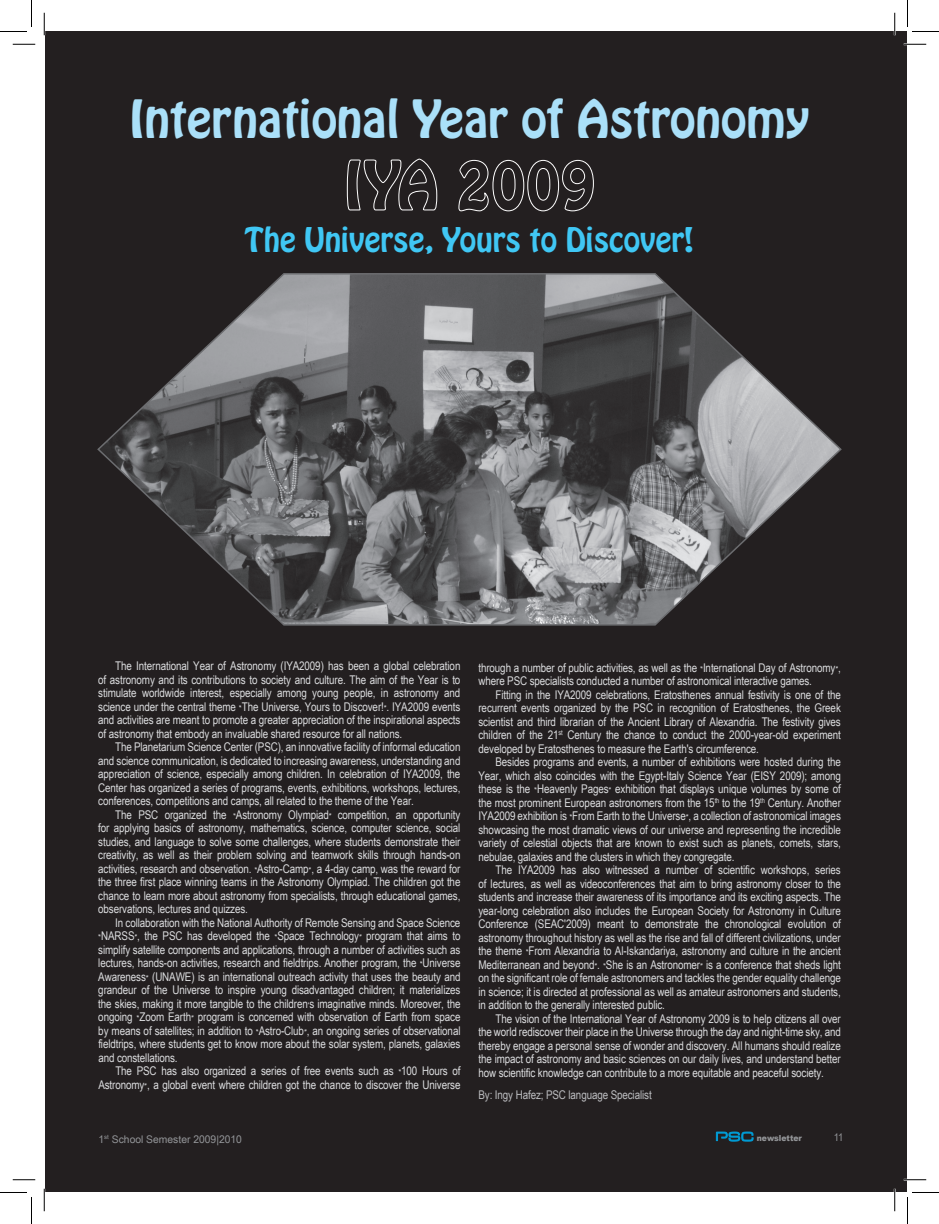
<style>
.page{position:relative;width:939px;height:1224px;background:#fff}
.page>*{position:absolute;margin:0;border:0;box-sizing:border-box;transform-origin:0 0}
.t1{font:46.5px "Hobo Std";color:#aae0f9}
.t2{font:30px "Hobo Std";color:#40c7f4}
.t3{font:12px/13.5px "Arial Narrow Special G1";letter-spacing:-.01em;color:#dcdddf;text-align:justify}
.t4{font:12px "Arial Narrow Special G1";letter-spacing:-.01em;color:#bcbdc0}
.t5{font:10.5px "Arial Narrow";color:#939598;scale:1.2 1}
.t6{font:10.5px "Arial Narrow";color:#939598;scale:1.1 1}
.t7{font:900 8.4px "Arial";color:#939598;scale:.92 1}
.s1{font-family:"Win Soft Pro";font-weight:500}
</style>
<div class="page">
<div style="left:45px;top:32px;width:862px;height:1160px;background:#231f20"></div>
<svg style="left:716px;top:1131px;width:37px;height:10px"></svg>
<svg style="left:347px;top:158px;width:91px;height:53px"></svg>
<svg style="left:458px;top:160px;width:136px;height:52px"></svg>
<svg style="left:97px;top:273px;width:745px;height:353px"></svg>
<hr style="left:904px;top:43px;width:22px;height:2px;background:#fff">
<hr style="left:894px;top:13px;width:2px;height:22px;background:#fff">
<hr style="left:894px;top:1189px;width:2px;height:22px;background:#fff">
<svg style="left:13px;top:44px;width:22px;height:1px"></svg>
<svg style="left:904px;top:44px;width:22px;height:1px"></svg>
<svg style="left:13px;top:1179px;width:22px;height:1px"></svg>
<svg style="left:904px;top:1179px;width:22px;height:1px"></svg>
<svg style="left:44px;top:13px;width:1px;height:22px"></svg>
<svg style="left:44px;top:1189px;width:1px;height:22px"></svg>
<svg style="left:894px;top:13px;width:1px;height:22px"></svg>
<svg style="left:894px;top:1189px;width:1px;height:22px"></svg>
<svg style="left:0;top:0;width:32px;height:32px"></svg>
<svg style="left:0;top:1192px;width:32px;height:32px"></svg>
<svg style="left:907px;top:0;width:32px;height:32px"></svg>
<svg style="left:907px;top:1192px;width:32px;height:32px"></svg>
<h1 class="t1" style="left:129px;top:87px;width:682px">International Year of Astronomy</h1>
<h2 class="t2" style="left:245px;top:219px;width:451px">The Universe, Yours to Discover!</h2>
<p class="t3" style="left:98px;top:658px;width:364px;text-indent:17px">The International Year of Astronomy (IYA2009) has been a global celebration of astronomy and its contributions to society and culture. The aim of the Year is to stimulate worldwide interest, especially among young people, in astronomy and science under the central theme <span class="s1">“</span>The Universe, Yours to Discover!<span class="s1">”</span>. IYA2009 events and activities are meant to promote a greater appreciation of the inspirational aspects of astronomy that embody an invaluable shared resource for all nations.</p>
<p class="t3" style="left:98px;top:739px;width:364px;text-indent:17px">The Planetarium Science Center (PSC), an innovative facility of informal education and science communication, is dedicated to increasing awareness, understanding and appreciation of science, especially among children. In celebration of IYA2009, the Center has organized a series of programs, events, exhibitions, workshops, lectures, conferences, competitions and camps, all related to the theme of the Year.</p>
<p class="t3" style="left:98px;top:807px;width:364px;text-indent:17px">The PSC organized the <span class="s1">“</span>Astronomy Olympiad<span class="s1">”</span> competition, an opportunity for applying basics of astronomy, mathematics, science, computer science, social studies, and language to solve some challenges, where students demonstrate their creativity, as well as their problem solving and teamwork skills through hands-on activities, research and observation. <span class="s1">“</span>Astro-Camp<span class="s1">”</span>, a 4-day camp, was the reward for the three first place winning teams in the Astronomy Olympiad. The children got the chance to learn more about astronomy from specialists, through educational games, observations, lectures and quizzes.</p>
<p class="t3" style="left:98px;top:915px;width:364px;text-indent:17px">In collaboration with the National Authority of Remote Sensing and Space Science <span class="s1">“</span>NARSS<span class="s1">”</span>, the PSC has developed the <span class="s1">“</span>Space Technology<span class="s1">”</span> program that aims to simplify satellite components and applications, through a number of activities such as lectures, hands-on activities, research and fieldtrips. Another program, the <span class="s1">“</span>Universe Awareness<span class="s1">”</span> (UNAWE) is an international outreach activity that uses the beauty and grandeur of the Universe to inspire young disadvantaged children; it materializes the skies, making it more tangible to the children<span class="s1">’</span>s imaginative minds. Moreover, the ongoing <span class="s1">“</span>Zoom Earth<span class="s1">”</span> program is concerned with observation of Earth from space by means of satellites; in addition to <span class="s1">“</span>Astro-Club<span class="s1">”</span>, an ongoing series of observational fieldtrips, where students get to know more about the solar system, planets, galaxies and constellations.</p>
<p class="t3" style="left:98px;top:1063px;width:364px;text-align:right">The PSC has also organized a series of free events such as <span class="s1">“</span>100 Hours of<br>Astronomy<span class="s1">”</span>, a global event where children got the chance to discover the Universe</p>
<p class="t3" style="left:478px;top:660px;width:364px">through a number of public activities, as well as the <span class="s1">“</span>International Day of Astronomy<span class="s1">”</span>, where PSC specialists conducted a number of astronomical interactive games.</p>
<p class="t3" style="left:478px;top:687px;width:364px;text-indent:17px">Fitting in the IYA2009 celebrations, Eratosthenes annual festivity is one of the recurrent events organized by the PSC in recognition of Eratosthenes, the Greek scientist and third librarian of the Ancient Library of Alexandria. The festivity gives children of the 21<sup>st</sup> Century the chance to conduct the 2000-year-old experiment developed by Eratosthenes to measure the Earth's circumference.</p>
<p class="t3" style="left:478px;top:755px;width:364px;text-indent:17px">Besides programs and events, a number of exhibitions were hosted during the Year, which also coincides with the Egypt-Italy Science Year (EISY 2009); among these is the <span class="s1">“</span>Heavenly Pages<span class="s1">”</span> exhibition that displays unique volumes by some of the most prominent European astronomers from the 15<sup>th</sup> to the 19<sup>th</sup> Century. Another IYA2009 exhibition is <span class="s1">“</span>From Earth to the Universe<span class="s1">”</span>, a collection of astronomical images showcasing the most dramatic views of our universe and representing the incredible variety of celestial objects that are known to exist such as planets, comets, stars, nebulae, galaxies and the clusters in which they congregate.</p>
<p class="t3" style="left:478px;top:863px;width:364px;text-indent:17px">The IYA2009 has also witnessed a number of scientific workshops, series of lectures, as well as videoconferences that aim to bring astronomy closer to the students and increase their awareness of its importance and its exciting aspects. The year-long celebration also includes the European Society for Astronomy in Culture Conference (SEAC'2009) meant to demonstrate the chronological evolution of astronomy throughout history as well as the rise and fall of different civilizations, under the theme <span class="s1">“</span>From Alexandria to Al-Iskandariya, astronomy and culture in the ancient Mediterranean and beyond<span class="s1">”</span>. <span class="s1">“</span>She is an Astronomer<span class="s1">”</span> is a conference that sheds light on the significant role of female astronomers and tackles the gender equality challenge in science; it is directed at professional as well as amateur astronomers and students, in addition to the generally interested public.</p>
<p class="t3" style="left:478px;top:1011px;width:364px;text-indent:17px">The vision of the International Year of Astronomy 2009 is to help citizens all over the world rediscover their place in the Universe through the day and night-time sky, and thereby engage a personal sense of wonder and discovery. All humans should realize the impact of astronomy and basic sciences on our daily lives, and understand better how scientific knowledge can contribute to a more equitable and peaceful society.</p>
<p class="t4" style="left:478px;top:1087px;width:175px">By: Ingy Hafez; PSC language Specialist</p>
<p class="t5" style="left:99px;top:1131px;width:121px">1<sup>st</sup> School Semester 2009|2010</p>
<p class="t7" style="left:757px;top:1132px;width:51px">newsletter</p>
<p class="t6" style="left:834px;top:1130px;width:10px">11</p>
</div>
